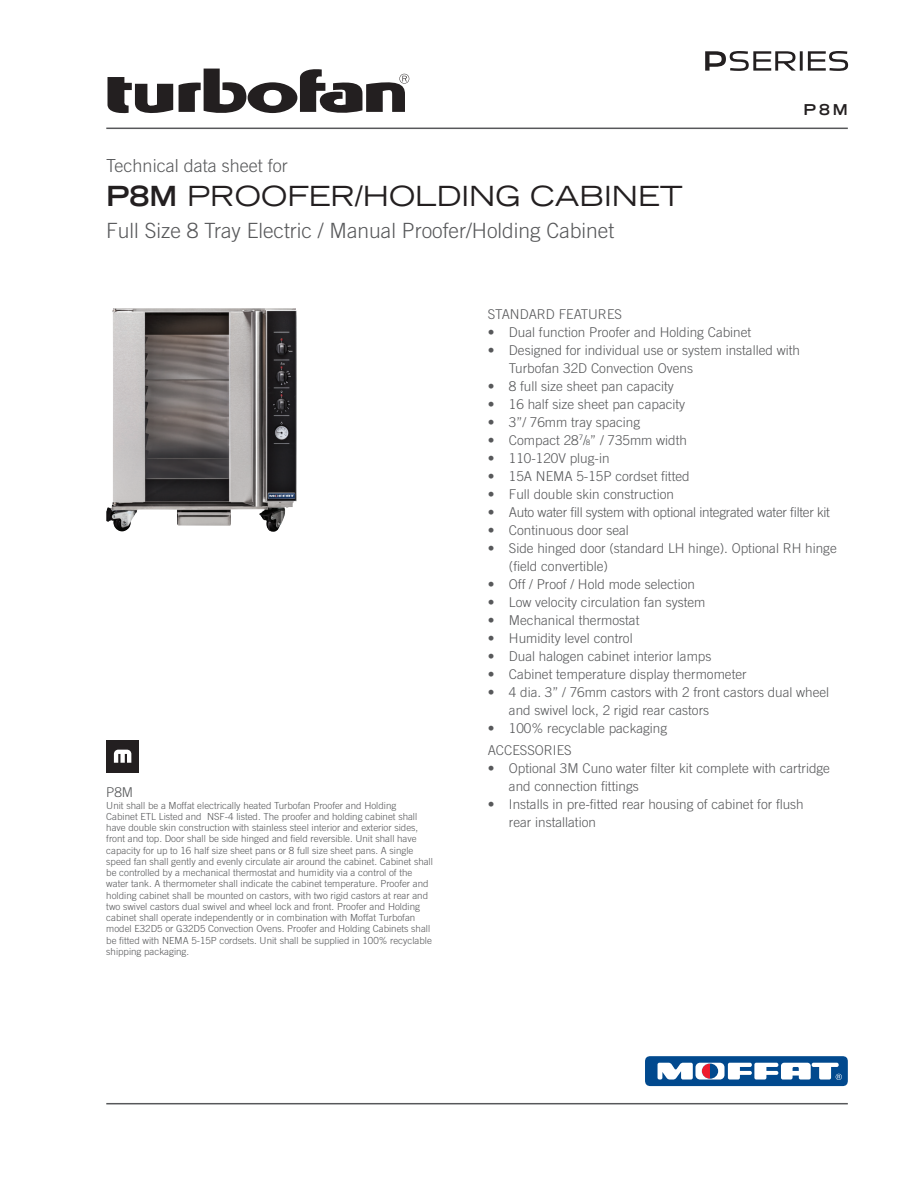
<style>
.page{position:relative;width:918px;height:1188px;background:#fff}
.page>*{position:absolute;margin:0;border:0;box-sizing:border-box;transform-origin:0 0}
.t1{font:expanded 27.75px "Trade Gothic LH";color:#231f20}
.t2{font:300 21px "Trade Gothic";color:#57585a}
.t3{font:300 18px "Trade Gothic";color:#57585a}
.t4{font:700 expanded 15px "Trade Gothic LH";color:#231f20}
.t5{font:300 13.5px/18px "Trade Gothic";color:#57585a}
.t6{font:300 13.5px "Trade Gothic";letter-spacing:-.02em;color:#57585a}
.t7{font:300 9.75px/11.2px "Trade Gothic";color:#57585a}
.s1{font-weight:700}
.s2{font-weight:400;font-size:7.5px}
</style>
<div class="page">
<svg style="left:108px;top:77px;width:65px;height:37px"></svg>
<svg style="left:179px;top:68px;width:230px;height:46px"></svg>
<hr style="left:106px;top:1103px;width:742px;height:1px;background:#57585a">
<hr style="left:106px;top:128px;width:742px;height:1px;background:#57585a">
<svg style="left:645px;top:1056px;width:203px;height:30px"></svg>
<svg style="left:705px;top:51px;width:143px;height:20px"></svg>
<div style="left:106px;top:740px;width:33px;height:33px;background:#231f20"></div>
<svg style="left:114px;top:750px;width:17px;height:13px"></svg>
<img style="left:106px;top:308px;width:191px;height:224px">
<h3 class="t3" style="left:106px;top:155px;width:183px">Technical data sheet for</h3>
<h1 class="t1" style="left:106px;top:177px;width:578px"><span class="s1">P8M</span> PROOFER/HOLDING CABINET</h1>
<h2 class="t2" style="left:106px;top:218px;width:509px">Full Size 8 Tray Electric / Manual Proofer/Holding Cabinet</h2>
<h3 class="t4" style="left:804px;top:100px;width:46px">P8M</h3>
<h3 class="t5" style="left:106px;top:783px;width:28px">P8M</h3>
<p class="t7" style="left:106px;top:799px;width:328px">Unit shall be a Moffat electrically heated Turbofan Proofer and Holding<br>Cabinet ETL Listed and NSF-4 listed. The proofer and holding cabinet shall have double skin construction with stainless steel interior and exterior sides, front and top. Door shall be side hinged and field reversible. Unit shall have capacity for up to 16 half size sheet pans or 8 full size sheet pans. A single speed fan shall gently and evenly circulate air around the cabinet. Cabinet shall be controlled by a mechanical thermostat and humidity via a control of the water tank. A thermometer shall indicate the cabinet temperature. Proofer and holding cabinet shall be mounted on castors, with two rigid castors at rear and two swivel castors dual swivel and wheel lock and front. Proofer and Holding cabinet shall operate independently or in combination with Moffat Turbofan model E32D5 or G32D5 Convection Ovens. Proofer and Holding Cabinets shall be fitted with NEMA 5-15P cordsets. Unit shall be supplied in 100% recyclable shipping packaging.</p>
<h3 class="t5" style="left:488px;top:305px;width:136px">STANDARD FEATURES</h3>
<h3 class="t5" style="left:488px;top:323px;width:265px">• Dual function Proofer and Holding Cabinet</h3>
<h3 class="t5" style="left:509px;top:341px;width:293px;text-indent:-21px">• Designed for individual use or system installed with<br>Turbofan 32D Convection Ovens</h3>
<h3 class="t5" style="left:488px;top:377px;width:188px">• 8 full size sheet pan capacity</h3>
<h3 class="t5" style="left:488px;top:395px;width:199px">• 16 half size sheet pan capacity</h3>
<h3 class="t5" style="left:488px;top:413px;width:154px">• 3”/ 76mm tray spacing</h3>
<h3 class="t5" style="left:488px;top:431px;width:201px">• Compact 28<sup>7</sup>/<span class="s2">8</span>” / 735mm width</h3>
<h3 class="t5" style="left:488px;top:449px;width:123px">• 110-120V plug-in</h3>
<h3 class="t5" style="left:488px;top:467px;width:204px">• 15A NEMA 5-15P cordset fitted</h3>
<h3 class="t5" style="left:488px;top:485px;width:188px">• Full double skin construction</h3>
<h3 class="t6" style="left:488px;top:504px;width:344px">• Auto water fill system with optional integrated water filter kit</h3>
<h3 class="t5" style="left:488px;top:521px;width:143px">• Continuous door seal</h3>
<h3 class="t5" style="left:509px;top:539px;width:329px;text-indent:-21px">• Side hinged door (standard LH hinge). Optional RH hinge (field convertible)</h3>
<h3 class="t5" style="left:488px;top:575px;width:209px">• Off / Proof / Hold mode selection</h3>
<h3 class="t5" style="left:488px;top:593px;width:219px">• Low velocity circulation fan system</h3>
<h3 class="t5" style="left:488px;top:611px;width:153px">• Mechanical thermostat</h3>
<h3 class="t5" style="left:488px;top:629px;width:147px">• Humidity level control</h3>
<h3 class="t5" style="left:488px;top:647px;width:225px">• Dual halogen cabinet interior lamps</h3>
<h3 class="t5" style="left:488px;top:665px;width:261px">• Cabinet temperature display thermometer</h3>
<h3 class="t5" style="left:509px;top:683px;width:322px;text-indent:-21px">• 4 dia. 3” / 76mm castors with 2 front castors dual wheel and swivel lock, 2 rigid rear castors</h3>
<h3 class="t5" style="left:488px;top:717px;width:181px;line-height:22.2px">• 100% recyclable packaging<br>ACCESSORIES</h3>
<h3 class="t5" style="left:509px;top:759px;width:323px;text-indent:-21px">• Optional 3M Cuno water filter kit complete with cartridge and connection fittings</h3>
<h3 class="t5" style="left:509px;top:795px;width:296px;text-indent:-21px">• Installs in pre-fitted rear housing of cabinet for flush rear installation</h3>
</div>
